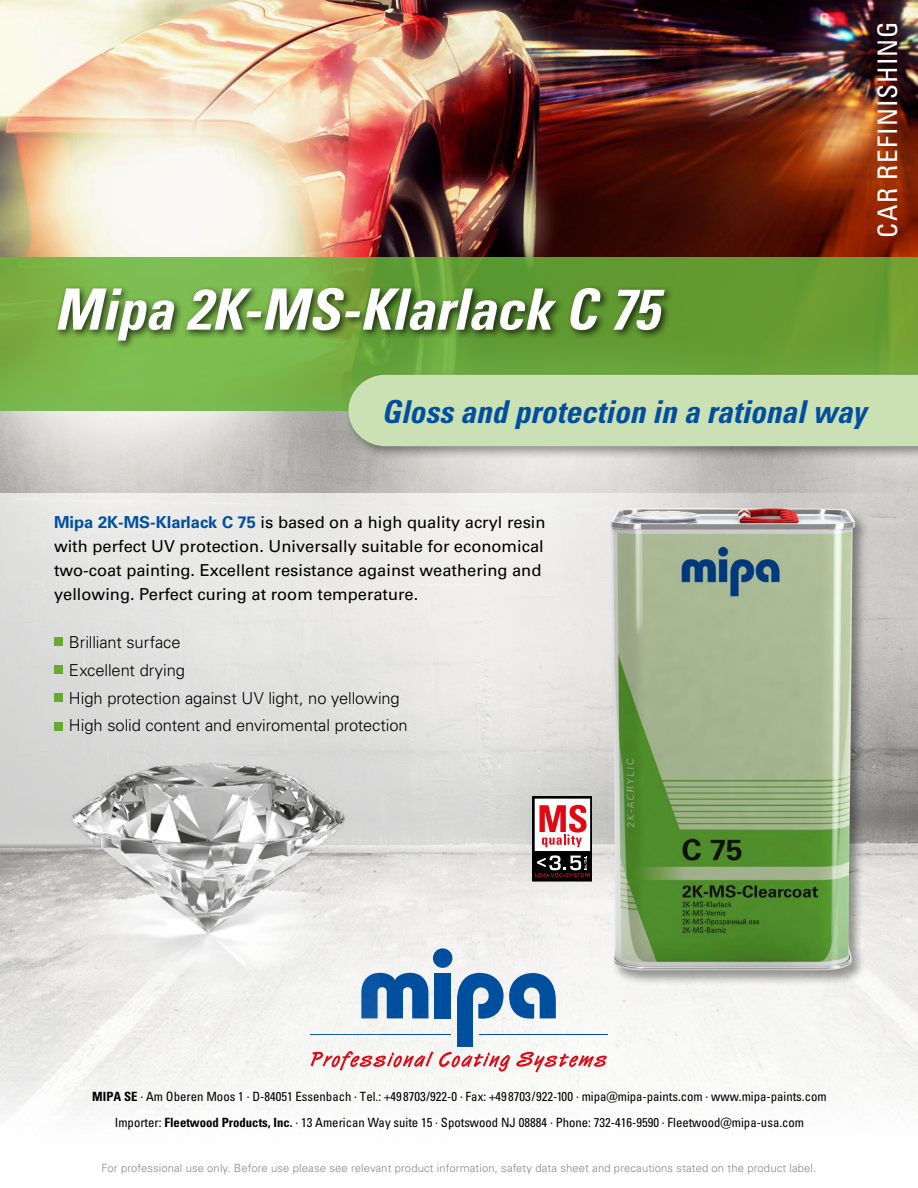
<style>
.page{position:relative;width:918px;height:1188px;background:#fff}
.page>*{position:absolute;margin:0;border:0;box-sizing:border-box;transform-origin:0 0}
.t1{font:57px "Univers LTCYR 67 Bold Cond Obl";letter-spacing:-.01em;color:#fff}
.t2{font:31.5px "Univers LTCYR 67 Bold Cond Obl";color:#004f9f}
.t3{font:condensed 27px "Univers LTCYR 57";letter-spacing:.04em;color:#fff}
.t4{font:16.5px/24px "Univers LT Pro 55 Roman";color:#000}
.t5{font:300 16.5px/28.2px "Univers LT Pro 45";letter-spacing:-.005em;color:#000}
.t6{font:condensed 12.75px "Univers LTCYR 57";color:#000}
.t7{font:300 11.25px "Univers LT Pro 45";letter-spacing:.01em;color:#878787}
.s1{font-family:"Univers LT Pro 65";font-weight:700;color:#004f9f}
.s2{font-family:"Univers LTCYR 67 Bold Cond";font-stretch:normal}
</style>
<div class="page">
<img style="left:0;top:411px;width:918px;height:704px">
<svg style="left:0;top:493px;width:918px;height:363px;background:#dfdfdd"></svg>
<img style="left:0;top:0;width:918px;height:258px">
<svg style="left:0;top:258px;width:918px;height:153px;background:#6fa83e"></svg>
<div style="left:54px;top:284px;width:620px;height:66px;background:#000;opacity:.75"></div>
<div style="left:344px;top:370px;width:574px;height:90px;background:#000;opacity:.4"></div>
<div style="left:348px;top:375px;width:570px;height:71px;background:#cbe1b4"></div>
<hr style="left:311px;top:1034px;width:140px;height:1px;background:#004f9f">
<svg style="left:380px;top:966px;width:48px;height:52px"></svg>
<div style="left:435px;top:973px;width:16px;height:45px;background:#004f9f"></div>
<div style="left:433px;top:948px;width:19px;height:20px;background:#004f9f;border-radius:50%"></div>
<svg style="left:311px;top:1051px;width:122px;height:20px"></svg>
<svg style="left:439px;top:973px;width:168px;height:100px"></svg>
<img style="left:39px;top:694px;width:341px;height:341px">
<div style="left:609px;top:506px;width:261px;height:480px;background:#000;opacity:.4"></div>
<img style="left:611px;top:508px;width:244px;height:462px">
<div style="left:533px;top:797px;width:59px;height:84px;background:#000"></div>
<div style="left:534px;top:798px;width:57px;height:54px;background:#fff;border:1px solid #000"></div>
<svg style="left:535px;top:855px;width:55px;height:22px"></svg>
<svg style="left:540px;top:805px;width:47px;height:42px"></svg>
<div style="left:54px;top:637px;width:8px;height:9px;background:#68a92f"></div>
<div style="left:54px;top:665px;width:8px;height:8px;background:#68a92f"></div>
<div style="left:54px;top:694px;width:8px;height:8px;background:#68a92f"></div>
<div style="left:54px;top:722px;width:8px;height:8px;background:#68a92f"></div>
<h1 class="t1" style="left:54px;top:274px;width:606px">Mipa 2K-MS-Klarlack C 75</h1>
<h3 class="t3" style="left:870px;top:238px;width:218px;rotate:-90deg">CAR REFINISHING</h3>
<h2 class="t2" style="left:382px;top:393px;width:486px">Gloss and protection in a rational way</h2>
<p class="t4" style="left:54px;top:510px;width:493px"><span class="s1">Mipa 2K-MS-Klarlack C 75</span> is based on a high quality acryl resin with perfect UV protection. Universally suitable for economical two-coat painting. Excellent resistance against weathering and yellowing. Perfect curing at room temperature.</p>
<p class="t5" style="left:69px;top:628px;width:332px">Brilliant surface<br>Excellent drying<br>High protection against UV light, no yellowing</p>
<p class="t5" style="left:69px;top:711px;width:340px">High solid content and enviromental protection</p>
<p class="t6" style="left:92px;top:1088px;width:736px"><span class="s2">MIPA SE</span> · Am Oberen Moos 1 · D-84051 Essenbach · Tel.: +49 8703/922-0 · Fax: +49 8703/922-100 · mipa@mipa-paints.com · www.mipa-paints.com</p>
<p class="t6" style="left:115px;top:1114px;width:691px">Importer: <span class="s2">Fleetwood Products, Inc.</span> · 13 American Way suite 15 · Spotswood NJ 08884 · Phone: 732-416-9590 · Fleetwood@mipa-usa.com</p>
<p class="t7" style="left:102px;top:1161px;width:716px">For professional use only. Before use please see relevant product information, safety data sheet and precautions stated on the product label.</p>
</div>
